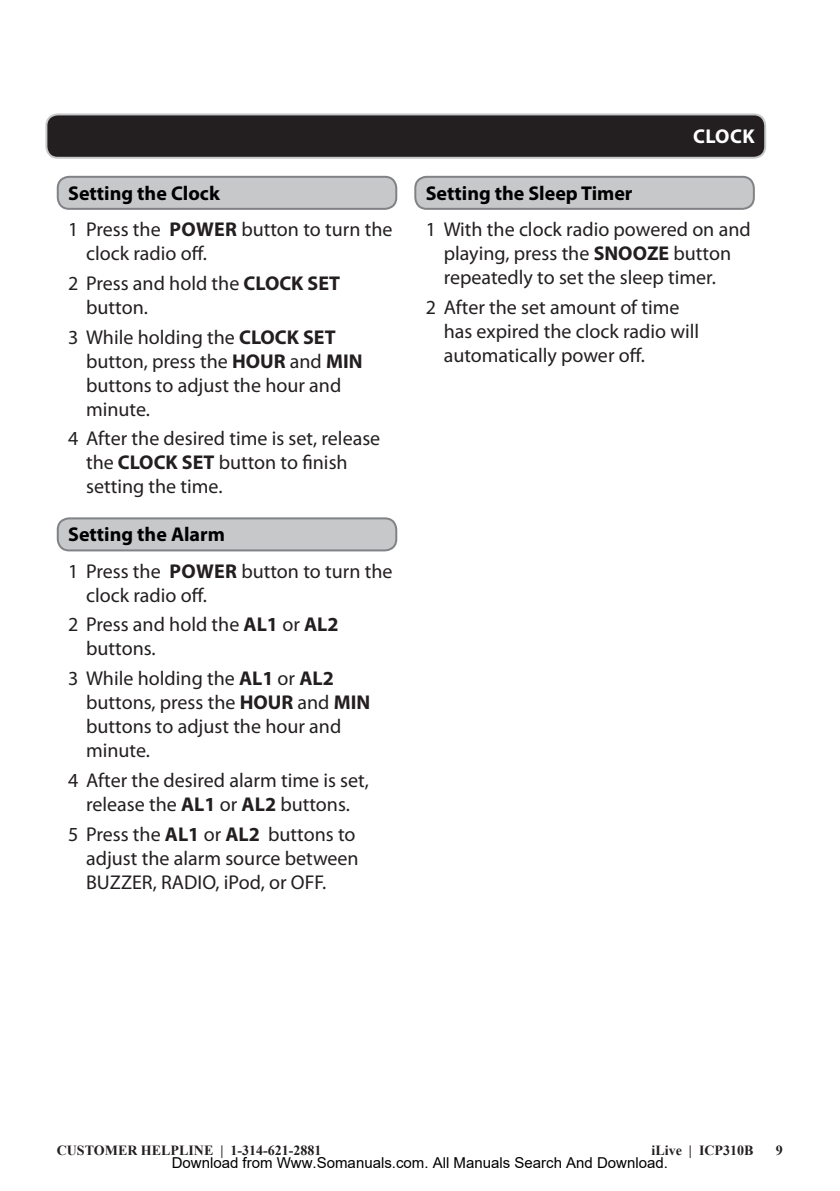
<style>
.page{position:relative;width:840px;height:1191px;background:#fff}
.page>*{position:absolute;margin:0;border:0;box-sizing:border-box;transform-origin:0 0}
.Page_Numbers-Evens{font:20px/24px "Myriad Pro";color:#231f20}
.PAGE_HEADER-EVENS{font:700 20px "Myriad Pro";color:#000}
.PAGE_HEADER-EVENS-2{font:700 20px "Myriad Pro";letter-spacing:.02em;color:#fff}
.t1{font:15px "Arial";color:#000}
.t2{font:700 14px "Times New Roman";color:#231f20}
.s1{font-weight:700}
</style>
<div class="page">
<div style="left:46px;top:114px;width:718px;height:44px;background:#231f20;border-radius:11px"></div>
<div style="left:45px;top:113px;width:720px;height:46px;border:2px solid #c7c8ca;border-radius:11px"></div>
<div style="left:58px;top:177px;width:338px;height:32px;background:#c7c8ca;border-radius:11px"></div>
<div style="left:57px;top:176px;width:340px;height:34px;border:2px solid #808285;border-radius:11px"></div>
<div style="left:415px;top:177px;width:338px;height:32px;background:#c7c8ca;border-radius:11px"></div>
<div style="left:414px;top:176px;width:340px;height:34px;border:2px solid #808285;border-radius:11px"></div>
<div style="left:58px;top:518px;width:338px;height:32px;background:#c7c8ca;border-radius:11px"></div>
<div style="left:57px;top:517px;width:340px;height:34px;border:2px solid #808285;border-radius:11px"></div>
<p class="PAGE_HEADER-EVENS" style="left:68px;top:180px;width:153px">Setting the Clock</p>
<p class="PAGE_HEADER-EVENS" style="left:425px;top:180px;width:208px">Setting the Sleep Timer</p>
<p class="PAGE_HEADER-EVENS-2" style="left:692px;top:123px;width:63px">CLOCK</p>
<p class="Page_Numbers-Evens" style="left:86px;top:217px;width:308px;text-indent:-18px">1 Press the <span class="s1">POWER</span> button to turn the clock radio off.</p>
<p class="Page_Numbers-Evens" style="left:86px;top:271px;width:255px;text-indent:-18px">2 Press and hold the <span class="s1">CLOCK SET </span>button.</p>
<p class="Page_Numbers-Evens" style="left:86px;top:324px;width:278px;text-indent:-18px">3 While holding the <span class="s1">CLOCK SET </span>button, press the <span class="s1">HOUR</span> and <span class="s1">MIN </span>buttons to adjust the hour and minute.</p>
<p class="Page_Numbers-Evens" style="left:86px;top:426px;width:295px;text-indent:-18px">4 After the desired time is set, release the <span class="s1">CLOCK SET</span> button to finish setting the time.</p>
<p class="PAGE_HEADER-EVENS" style="left:68px;top:521px;width:158px">Setting the Alarm</p>
<p class="Page_Numbers-Evens" style="left:86px;top:559px;width:308px;text-indent:-18px">1 Press the <span class="s1">POWER</span> button to turn the clock radio off.</p>
<p class="Page_Numbers-Evens" style="left:86px;top:612px;width:254px;text-indent:-18px">2 Press and hold the <span class="s1">AL1</span> or <span class="s1">AL2 </span>buttons.</p>
<p class="Page_Numbers-Evens" style="left:86px;top:666px;width:285px;text-indent:-18px">3 While holding the <span class="s1">AL1</span> or <span class="s1">AL2 </span>buttons, press the <span class="s1">HOUR</span> and <span class="s1">MIN </span>buttons to adjust the hour and minute.</p>
<p class="Page_Numbers-Evens" style="left:68px;top:768px;width:302px;text-align:center">4 After the desired alarm time is set, release the <span class="s1">AL1</span> or <span class="s1">AL2</span> buttons.</p>
<p class="Page_Numbers-Evens" style="left:86px;top:821px;width:274px;text-indent:-18px">5 Press the <span class="s1">AL1</span> or <span class="s1">AL2</span> buttons to adjust the alarm source between<br>BUZZER, RADIO, iPod, or OFF.</p>
<p class="Page_Numbers-Evens" style="left:443px;top:217px;width:308px;text-indent:-18px">1 With the clock radio powered on and playing, press the <span class="s1">SNOOZE</span> button repeatedly to set the sleep timer.</p>
<p class="Page_Numbers-Evens" style="left:443px;top:295px;width:257px;text-indent:-18px">2 After the set amount of time has expired the clock radio will automatically power off.</p>
<p class="t2" style="left:57px;top:1140px;width:266px">CUSTOMER HELPLINE | 1-314-621-2881</p>
<p class="t2" style="left:651px;top:1140px;width:103px">iLive | ICP310B</p>
<p class="t2" style="left:775px;top:1140px;width:8px">9</p>
<p class="t1" style="left:172px;top:1154px;width:497px">Download from Www.Somanuals.com. All Manuals Search And Download.</p>
</div>
